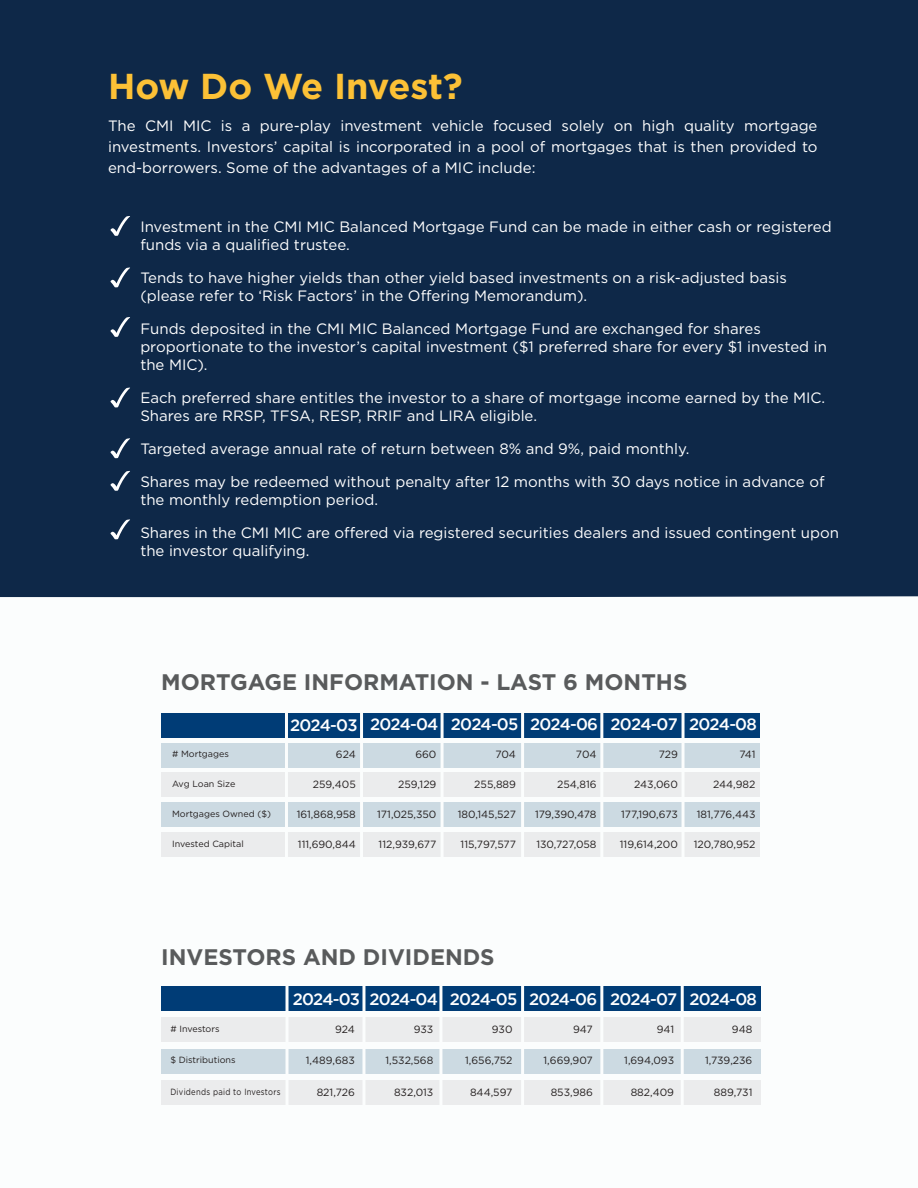
<style>
.page{position:relative;width:918px;height:1188px;background:#fbfdfd}
.page>*{position:absolute;margin:0;border:0;box-sizing:border-box;transform-origin:0 0}
.t1{font:700 36px "Gotham";letter-spacing:-.01em;color:#fcc136}
.t2{font:700 22.5px "Gotham";color:#595b5c}
.t3{font:500 16.5px "Gotham";letter-spacing:-.05em;color:#fff}
.t4{font:15px/18px "Gotham";color:#fff}
.t5{font:10.5px "Gotham";color:#241f1f}
.t6{font:9px "Gotham";color:#241f1f}
.t7{font:9px "Gotham";letter-spacing:.035em;color:#241f1f;scale:.85 1}
</style>
<div class="page">
<div style="left:0;top:0;width:918px;height:597px;background:#0e2848"></div>
<div style="left:161px;top:713px;width:598px;height:25px;background:#003c76"></div>
<div style="left:161px;top:773px;width:598px;height:24px;background:#ebeced"></div>
<div style="left:161px;top:832px;width:598px;height:24px;background:#ebeced"></div>
<div style="left:161px;top:1018px;width:600px;height:24px;background:#ebeced"></div>
<div style="left:161px;top:1081px;width:600px;height:24px;background:#ebeced"></div>
<div style="left:161px;top:986px;width:600px;height:24px;background:#003c76"></div>
<div style="left:161px;top:1049px;width:600px;height:25px;background:#ccdae2"></div>
<hr style="left:286px;top:969px;width:3px;height:143px;background:#fbfdfd">
<hr style="left:362px;top:969px;width:3px;height:143px;background:#fbfdfd">
<hr style="left:439px;top:969px;width:3px;height:143px;background:#fbfdfd">
<hr style="left:521px;top:969px;width:3px;height:143px;background:#fbfdfd">
<hr style="left:600px;top:969px;width:3px;height:143px;background:#fbfdfd">
<hr style="left:681px;top:969px;width:3px;height:143px;background:#fbfdfd">
<div style="left:161px;top:743px;width:598px;height:24px;background:#ccdae2"></div>
<div style="left:161px;top:802px;width:598px;height:25px;background:#ccdae2"></div>
<hr style="left:360px;top:706px;width:3px;height:240px;background:#fbfdfd">
<hr style="left:285px;top:706px;width:3px;height:240px;background:#fbfdfd">
<hr style="left:441px;top:706px;width:3px;height:240px;background:#fbfdfd">
<hr style="left:521px;top:706px;width:3px;height:240px;background:#fbfdfd">
<hr style="left:600px;top:706px;width:3px;height:240px;background:#fbfdfd">
<hr style="left:682px;top:706px;width:3px;height:240px;background:#fbfdfd">
<svg style="left:111px;top:216px;width:19px;height:20px"></svg>
<svg style="left:111px;top:268px;width:19px;height:19px"></svg>
<svg style="left:111px;top:317px;width:19px;height:20px"></svg>
<svg style="left:111px;top:388px;width:19px;height:19px"></svg>
<svg style="left:111px;top:438px;width:19px;height:20px"></svg>
<svg style="left:111px;top:471px;width:19px;height:20px"></svg>
<svg style="left:111px;top:519px;width:19px;height:20px"></svg>
<h1 class="t1" style="left:108px;top:62px;width:356px">How Do We Invest?</h1>
<p class="t4" style="left:108px;top:114px;width:711px;line-height:21px;text-align:justify">The CMI MIC is a pure-play investment vehicle focused solely on high quality mortgage investments. Investors’ capital is incorporated in a pool of mortgages that is then provided to end-borrowers. Some of the advantages of a MIC include:</p>
<p class="t4" style="left:140px;top:217px;width:693px">Investment in the CMI MIC Balanced Mortgage Fund can be made in either cash or registered funds via a qualified trustee.</p>
<p class="t4" style="left:140px;top:268px;width:648px">Tends to have higher yields than other yield based investments on a risk-adjusted basis (please refer to ‘Risk Factors’ in the Offering Memorandum).</p>
<p class="t4" style="left:140px;top:319px;width:688px">Funds deposited in the CMI MIC Balanced Mortgage Fund are exchanged for shares proportionate to the investor’s capital investment ($1 preferred share for every $1 invested in the MIC).</p>
<p class="t4" style="left:140px;top:388px;width:686px">Each preferred share entitles the investor to a share of mortgage income earned by the MIC.<br>Shares are RRSP, TFSA, RESP, RRIF and LIRA eligible.</p>
<p class="t4" style="left:140px;top:439px;width:551px">Targeted average annual rate of return between 8% and 9%, paid monthly.</p>
<p class="t4" style="left:140px;top:472px;width:686px">Shares may be redeemed without penalty after 12 months with 30 days notice in advance of the monthly redemption period.</p>
<p class="t4" style="left:140px;top:523px;width:700px">Shares in the CMI MIC are offered via registered securities dealers and issued contingent upon the investor qualifying.</p>
<h2 class="t2" style="left:161px;top:668px;width:528px">MORTGAGE INFORMATION - LAST 6 MONTHS</h2>
<p class="t6" style="left:172px;top:749px;width:58px"># Mortgages</p>
<p class="t6" style="left:172px;top:779px;width:65px">Avg Loan Size</p>
<p class="t6" style="left:172px;top:809px;width:100px">Mortgages Owned ($)</p>
<p class="t6" style="left:172px;top:839px;width:73px">Invested Capital</p>
<p class="t3" style="left:290px;top:715px;width:230px">2024-03 2024-04 2024-05</p>
<p class="t3" style="left:689px;top:715px;width:69px">2024-08</p>
<p class="t3" style="left:530px;top:715px;width:69px">2024-06</p>
<p class="t3" style="left:611px;top:715px;width:69px">2024-07</p>
<p class="t5" style="left:659px;top:749px;width:21px">729</p>
<p class="t5" style="left:634px;top:779px;width:45px">243,060</p>
<p class="t5" style="left:621px;top:809px;width:58px">177,190,673</p>
<p class="t5" style="left:620px;top:839px;width:60px">119,614,200</p>
<p class="t5" style="left:415px;top:749px;width:23px">660</p>
<p class="t5" style="left:398px;top:779px;width:40px">259,129</p>
<p class="t5" style="left:377px;top:809px;width:61px">171,025,350</p>
<p class="t5" style="left:379px;top:839px;width:59px">112,939,677</p>
<p class="t5" style="left:336px;top:749px;width:21px">624</p>
<p class="t5" style="left:313px;top:779px;width:44px">259,405</p>
<p class="t5" style="left:297px;top:809px;width:61px">161,868,958</p>
<p class="t5" style="left:298px;top:839px;width:59px">111,690,844</p>
<p class="t5" style="left:495px;top:749px;width:22px">704</p>
<p class="t5" style="left:474px;top:779px;width:43px">255,889</p>
<p class="t5" style="left:458px;top:809px;width:60px">180,145,527</p>
<p class="t5" style="left:461px;top:839px;width:57px">115,797,577</p>
<p class="t5" style="left:576px;top:749px;width:22px">704</p>
<p class="t5" style="left:557px;top:779px;width:41px">254,816</p>
<p class="t5" style="left:535px;top:809px;width:63px">179,390,478</p>
<p class="t5" style="left:536px;top:839px;width:62px">130,727,058</p>
<p class="t5" style="left:740px;top:749px;width:17px">741</p>
<p class="t5" style="left:713px;top:779px;width:44px">244,982</p>
<p class="t5" style="left:697px;top:809px;width:60px">181,776,443</p>
<p class="t5" style="left:694px;top:839px;width:63px">120,780,952</p>
<h2 class="t2" style="left:161px;top:942px;width:335px">INVESTORS AND DIVIDENDS</h2>
<p class="t6" style="left:170px;top:1024px;width:51px"># Investors</p>
<p class="t6" style="left:170px;top:1055px;width:67px">$ Distributions</p>
<p class="t7" style="left:170px;top:1087px;width:131px">Dividends paid to Investors</p>
<p class="t3" style="left:293px;top:989px;width:466px">2024-03 2024-04 2024-05 2024-06 2024-07 2024-08</p>
<p class="t5" style="left:335px;top:1023px;width:21px">924</p>
<p class="t5" style="left:306px;top:1055px;width:51px">1,489,683</p>
<p class="t5" style="left:317px;top:1086px;width:40px">821,726</p>
<p class="t5" style="left:414px;top:1023px;width:21px">933</p>
<p class="t5" style="left:386px;top:1055px;width:49px">1,532,568</p>
<p class="t5" style="left:394px;top:1086px;width:41px">832,013</p>
<p class="t5" style="left:492px;top:1023px;width:22px">930</p>
<p class="t5" style="left:465px;top:1055px;width:49px">1,656,752</p>
<p class="t5" style="left:470px;top:1086px;width:44px">844,597</p>
<p class="t5" style="left:573px;top:1023px;width:21px">947</p>
<p class="t5" style="left:544px;top:1055px;width:51px">1,669,907</p>
<p class="t5" style="left:551px;top:1086px;width:44px">853,986</p>
<p class="t5" style="left:657px;top:1023px;width:19px">941</p>
<p class="t5" style="left:624px;top:1055px;width:51px">1,694,093</p>
<p class="t5" style="left:631px;top:1086px;width:45px">882,409</p>
<p class="t5" style="left:732px;top:1023px;width:22px">948</p>
<p class="t5" style="left:705px;top:1055px;width:49px">1,739,236</p>
<p class="t5" style="left:714px;top:1086px;width:40px">889,731</p>
</div>
